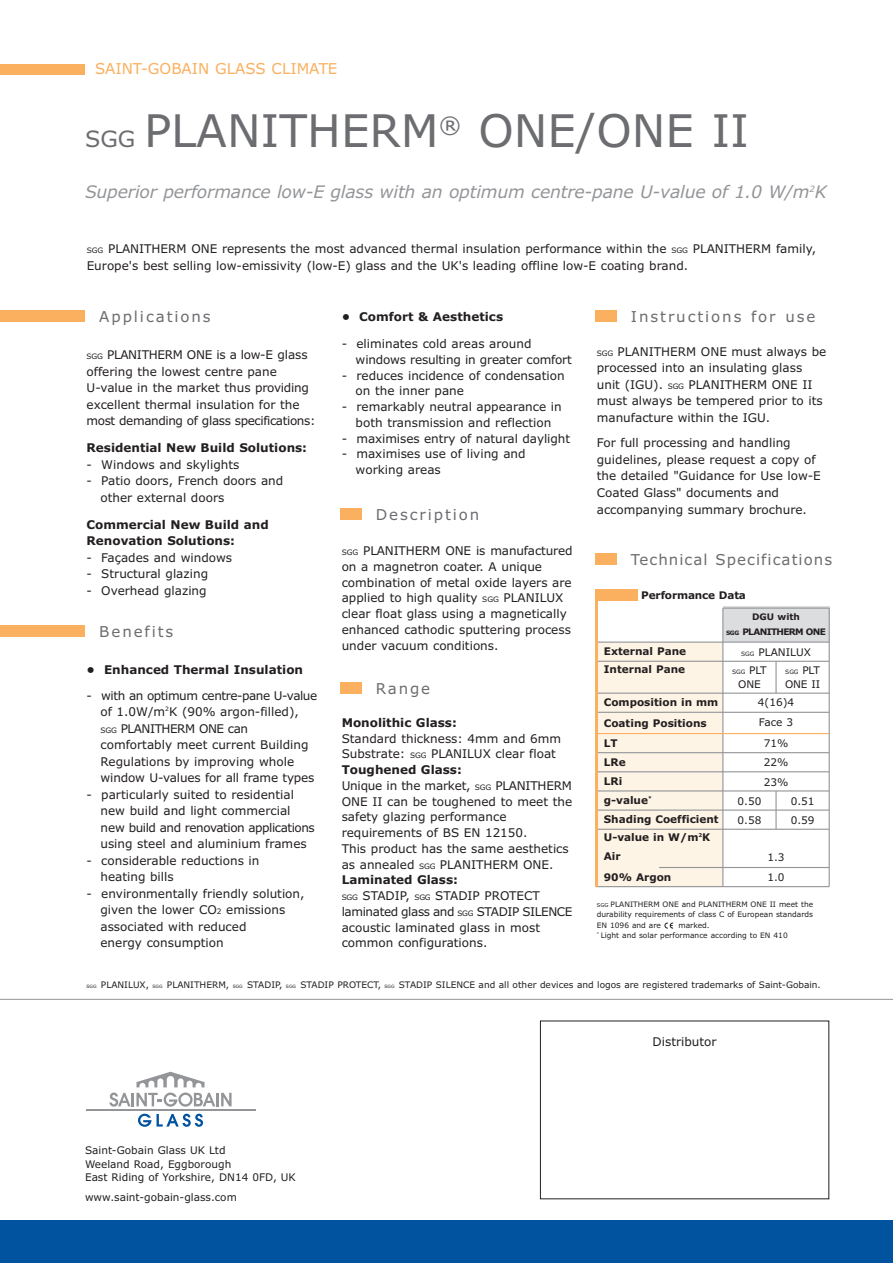
<style>
.page{position:relative;width:893px;height:1263px;background:#fff}
.page>*{position:absolute;margin:0;border:0;box-sizing:border-box;transform-origin:0 0}
.t1{font:45px "Verdana";color:#6c6d70}
.t2{font:italic 17.25px "Verdana";letter-spacing:-.015em;color:#939598}
.t3{font:15px "Verdana";letter-spacing:.125em;color:#6c6d70}
.t4{font:15px "Verdana";color:#fab05f}
.t5{font:15px "Verdana";letter-spacing:.07em;color:#6c6d70}
.t6{font:12px/16.5px "Verdana";color:#231f20}
.t7{font:700 12px/16.5px "Verdana";color:#231f20}
.t8{font:12px/15.8px "Verdana";letter-spacing:-.02em;color:#231f20}
.t9{font:10.5px/19.8px "Verdana";color:#231f20}
.t10{font:700 10.5px/18.8px "Verdana";color:#231f20}
.t11{font:9px "Verdana";color:#231f20}
.t12{font:700 9px/15px "Verdana";letter-spacing:-.07em;color:#231f20;text-align:center}
.t13{font:7.5px/10.5px "Verdana";color:#231f20;text-align:justify}
.t14{font:6px "Verdana";letter-spacing:-.015em;color:#231f20}
.s1{font-size:22.5px}
.s2{font-size:7.5px}
.s3{font-weight:700}
.s4{font-size:6px}
.s5{font-size:10.5px}
.s6{font-size:5.25px}
.s7{font-size:4.5px}
</style>
<div class="page">
<hr style="left:0;top:999px;width:893px;height:1px;background:#939598">
<div style="left:0;top:1220px;width:893px;height:43px;background:#0153a0"></div>
<hr style="left:86px;top:1109px;width:169px;height:2px;background:#939598">
<svg style="left:109px;top:1072px;width:123px;height:35px"></svg>
<svg style="left:138px;top:1114px;width:13px;height:13px"></svg>
<svg style="left:157px;top:1114px;width:46px;height:13px"></svg>
<div style="left:0;top:310px;width:85px;height:12px;background:#fab05f"></div>
<div style="left:0;top:64px;width:85px;height:10px;background:#fab05f"></div>
<div style="left:0;top:625px;width:85px;height:12px;background:#fab05f"></div>
<div style="left:595px;top:310px;width:22px;height:12px;background:#fab05f"></div>
<div style="left:340px;top:682px;width:21px;height:12px;background:#fab05f"></div>
<div style="left:340px;top:508px;width:21px;height:12px;background:#fab05f"></div>
<div style="left:595px;top:553px;width:22px;height:11px;background:#fab05f"></div>
<div style="left:595px;top:642px;width:128px;height:245px;background:#fef4e6"></div>
<div style="left:723px;top:607px;width:106px;height:35px;background:#dcdddf"></div>
<div style="left:595px;top:589px;width:43px;height:11px;background:#fab05f"></div>
<hr style="left:722px;top:608px;width:1px;height:279px;background:#939598">
<hr style="left:829px;top:608px;width:1px;height:279px;background:#939598">
<hr style="left:775px;top:661px;width:2px;height:32px;background:#939598">
<hr style="left:595px;top:641px;width:234px;height:2px;background:#939598">
<hr style="left:595px;top:661px;width:234px;height:1px;background:#939598">
<hr style="left:595px;top:693px;width:234px;height:1px;background:#939598">
<hr style="left:595px;top:712px;width:234px;height:1px;background:#939598">
<hr style="left:595px;top:752px;width:234px;height:1px;background:#939598">
<hr style="left:595px;top:771px;width:234px;height:1px;background:#939598">
<hr style="left:595px;top:790px;width:234px;height:1px;background:#939598">
<hr style="left:595px;top:809px;width:234px;height:2px;background:#939598">
<hr style="left:595px;top:829px;width:234px;height:1px;background:#939598">
<hr style="left:659px;top:867px;width:170px;height:1px;background:#939598">
<hr style="left:723px;top:607px;width:106px;height:2px;background:#939598">
<hr style="left:595px;top:886px;width:234px;height:1px;background:#939598">
<hr style="left:595px;top:733px;width:234px;height:1px;background:#fab05f">
<hr style="left:775px;top:791px;width:2px;height:38px;background:#939598">
<svg style="left:664px;top:922px;width:9px;height:7px"></svg>
<hr style="left:595px;top:589px;width:2px;height:298px;background:#fab05f">
<p class="t4" style="left:95px;top:60px;width:244px">SAINT-GOBAIN GLASS CLIMATE</p>
<h1 class="t1" style="left:85px;top:105px;width:666px"><span class="s1">SGG</span> PLANITHERM<sup>®</sup> ONE/ONE II</h1>
<h2 class="t2" style="left:85px;top:182px;width:743px">Superior performance low-E glass with an optimum centre-pane U-value of 1.0 W/m<sup>2</sup>K</h2>
<p class="t6" style="left:87px;top:241px;width:731px"><span class="s2">SGG</span> PLANITHERM ONE represents the most advanced thermal insulation performance within the <span class="s2">SGG</span> PLANITHERM family,<br>Europe's best selling low-emissivity (low-E) glass and the UK's leading offline low-E coating brand.</p>
<p class="t3" style="left:99px;top:308px;width:113px">Applications</p>
<p class="t6" style="left:87px;top:347px;width:230px"><span class="s2">SGG</span> PLANITHERM ONE is a low-E glass offering the lowest centre pane U-value in the market thus providing excellent thermal insulation for the most demanding of glass specifications:</p>
<p class="t7" style="left:87px;top:440px;width:222px">Residential New Build Solutions:</p>
<p class="t6" style="left:87px;top:456px;width:154px">- Windows and skylights</p>
<p class="t6" style="left:100px;top:473px;width:184px;text-indent:-14px">- Patio doors, French doors and other external doors</p>
<p class="t7" style="left:87px;top:516px;width:184px">Commercial New Build and<br>Renovation Solutions:</p>
<p class="t6" style="left:87px;top:549px;width:147px">- Façades and windows</p>
<p class="t6" style="left:87px;top:566px;width:123px">- Structural glazing</p>
<p class="t6" style="left:87px;top:582px;width:122px">- Overhead glazing</p>
<p class="t3" style="left:99px;top:623px;width:76px">Benefits</p>
<p class="t7" style="left:87px;top:662px;width:218px">• Enhanced Thermal Insulation</p>
<p class="t6" style="left:100px;top:687px;width:218px;text-indent:-14px">- with an optimum centre-pane U-value of 1.0W/m<sup>2</sup>K (90% argon-filled),<br><span class="s2">SGG</span> PLANITHERM ONE can comfortably meet current Building<br>Regulations by improving whole window U-values for all frame types</p>
<p class="t6" style="left:100px;top:786px;width:216px;text-indent:-14px">- particularly suited to residential new build and light commercial new build and renovation applications using steel and aluminium frames</p>
<p class="t6" style="left:100px;top:852px;width:161px;text-indent:-14px">- considerable reductions in heating bills</p>
<p class="t6" style="left:100px;top:885px;width:206px;text-indent:-14px">- environmentally friendly solution, given the lower CO<span class="s2">2</span> emissions associated with reduced<br>energy consumption</p>
<p class="t7" style="left:342px;top:309px;width:163px">• Comfort &amp; Aesthetics</p>
<p class="t8" style="left:356px;top:336px;width:218px;text-indent:-14px">- eliminates cold areas around windows resulting in greater comfort</p>
<p class="t6" style="left:356px;top:368px;width:210px;line-height:15.8px;text-indent:-14px">- reduces incidence of condensation on the inner pane</p>
<p class="t6" style="left:342px;top:399px;width:222px;line-height:15.8px;text-align:center">- remarkably neutral appearance in both transmission and reflection</p>
<p class="t6" style="left:342px;top:430px;width:230px">- maximises entry of natural daylight</p>
<p class="t6" style="left:356px;top:446px;width:172px;line-height:15.8px;text-indent:-14px">- maximises use of living and working areas</p>
<p class="t3" style="left:376px;top:506px;width:105px">Description</p>
<p class="t6" style="left:342px;top:543px;width:232px;line-height:15.8px"><span class="s2">SGG</span> PLANITHERM ONE is manufactured on a magnetron coater. A unique combination of metal oxide layers are applied to high quality <span class="s2">SGG</span> PLANILUX clear float glass using a magnetically enhanced cathodic sputtering process under vacuum conditions.</p>
<p class="t3" style="left:376px;top:680px;width:56px">Range</p>
<p class="t7" style="left:342px;top:714px;width:117px">Monolithic Glass:</p>
<p class="t6" style="left:342px;top:730px;width:232px;line-height:15.8px">Standard thickness: 4mm and 6mm<br>Substrate: <span class="s2">SGG</span> PLANILUX clear float<br><span class="s3">Toughened Glass:<br></span>Unique in the market, <span class="s2">SGG</span> PLANITHERM<br>ONE II can be toughened to meet the safety glazing performance requirements of BS EN 12150.<br>This product has the same aesthetics as annealed <span class="s2">SGG</span> PLANITHERM ONE.<br><span class="s3">Laminated Glass:<br></span><span class="s2">SGG</span> STADIP, <span class="s2">SGG</span> STADIP PROTECT laminated glass and <span class="s2">SGG</span> STADIP SILENCE acoustic laminated glass in most common configurations.</p>
<p class="t3" style="left:631px;top:308px;width:186px">Instructions for use</p>
<p class="t6" style="left:597px;top:344px;width:231px"><span class="s2">SGG</span> PLANITHERM ONE must always be processed into an insulating glass unit (IGU). <span class="s2">SGG</span> PLANITHERM ONE II must always be tempered prior to its manufacture within the IGU.</p>
<p class="t6" style="left:597px;top:435px;width:225px">For full processing and handling guidelines, please request a copy of the detailed "Guidance for Use low-E Coated Glass" documents and accompanying summary brochure.</p>
<p class="t5" style="left:631px;top:551px;width:203px">Technical Specifications</p>
<p class="t10" style="left:641px;top:585px;width:106px">Performance Data</p>
<p class="t12" style="left:726px;top:609px;width:102px">DGU with<br><span class="s4">SGG</span> PLANITHERM ONE</p>
<p class="t9" style="left:741px;top:642px;width:71px"><span class="s4">SGG</span> PLANILUX</p>
<p class="t14" style="left:732px;top:668px;width:36px">SGG <span class="s5">PLT</span></p>
<p class="t9" style="left:738px;top:675px;width:24px">ONE</p>
<p class="t10" style="left:604px;top:643px;width:84px;line-height:18px">External Pane<br>Internal Pane</p>
<p class="t10" style="left:604px;top:692px;width:116px;line-height:20.7px">Composition in mm<br>Coating Positions<br>LT</p>
<p class="t10" style="left:604px;top:753px;width:116px">LRe<br>LRi<br>g-value<sup>*<br></sup>Shading Coefficient<br>U-value in W/m<sup>2</sup>K</p>
<p class="t10" style="left:604px;top:846px;width:69px;line-height:20.2px">Air<br>90% Argon</p>
<p class="t14" style="left:785px;top:668px;width:36px">SGG <span class="s5">PLT</span></p>
<p class="t9" style="left:785px;top:675px;width:36px">ONE II</p>
<p class="t9" style="left:758px;top:693px;width:38px;text-align:center">4(16)4<br>Face 3<br>71%<br>22%<br>23%</p>
<p class="t9" style="left:737px;top:792px;width:25px;line-height:18.8px">0.50<br>0.58</p>
<p class="t9" style="left:791px;top:792px;width:25px;line-height:18.8px">0.51<br>0.59</p>
<p class="t9" style="left:767px;top:848px;width:19px">1.3<br>1.0</p>
<p class="t13" style="left:597px;top:899px;width:218px"><span class="s6">SGG</span> PLANITHERM ONE and PLANITHERM ONE II meet the durability requirements of class C of European standards EN 1096 and are</p>
<p class="t13" style="left:597px;top:920px;width:192px;text-align:center">marked.<br><sup>*</sup> Light and solar performance according to EN 410</p>
<p class="t11" style="left:87px;top:980px;width:736px"><span class="s7">SGG</span> PLANILUX, <span class="s7">SGG</span> PLANITHERM, <span class="s7">SGG</span> STADIP, <span class="s7">SGG</span> STADIP PROTECT, <span class="s7">SGG</span> STADIP SILENCE and all other devices and logos are registered trademarks of Saint-Gobain.</p>
<p class="t9" style="left:85px;top:1144px;width:212px;line-height:13.5px">Saint-Gobain Glass UK Ltd<br>Weeland Road, Eggborough<br>East Riding of Yorkshire, DN14 0FD, UK</p>
<p class="t9" style="left:85px;top:1187px;width:153px">www.saint-gobain-glass.com</p>
<p class="t6" style="left:652px;top:1034px;width:66px">Distributor</p>
</div>
